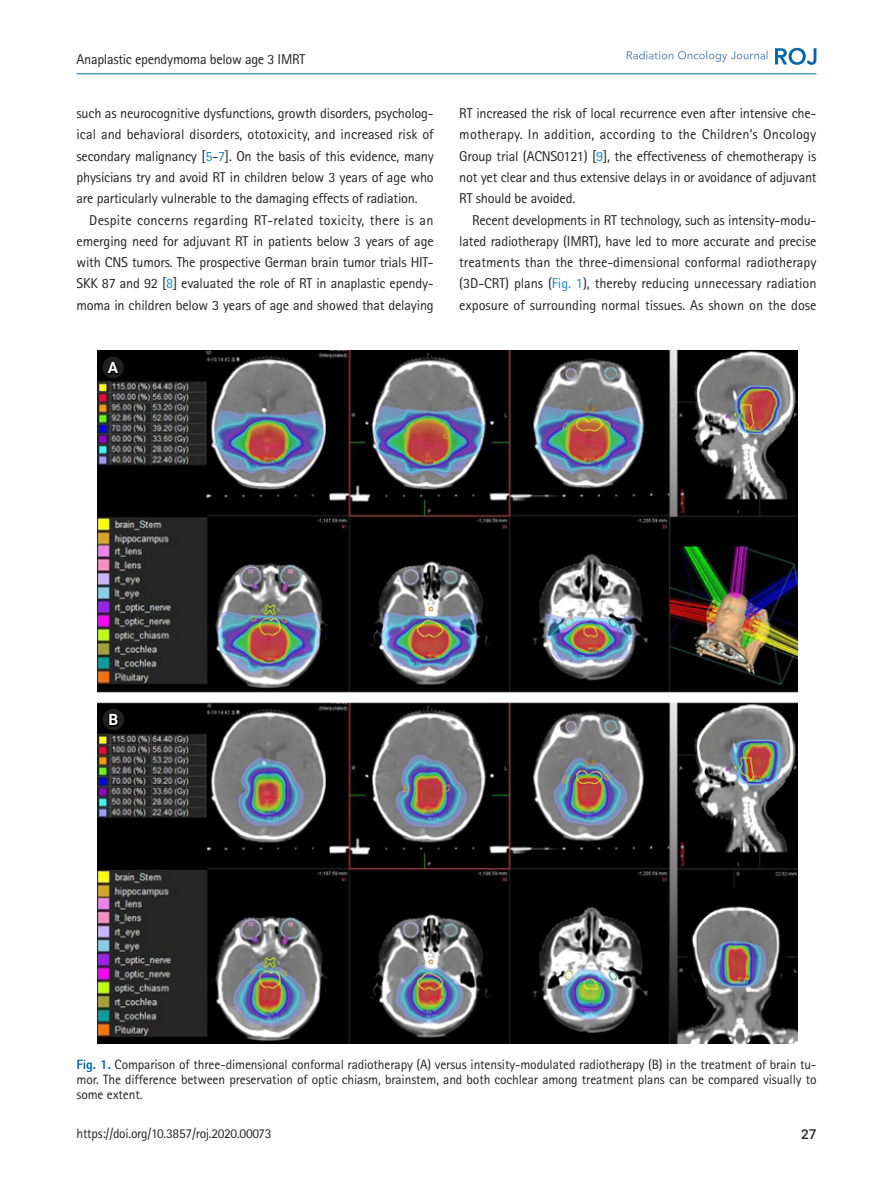
<style>
.page{position:relative;width:893px;height:1191px;background:#fff}
.page>*{position:absolute;margin:0;border:0;box-sizing:border-box;transform-origin:0 0}
.t1{font:700 15.6px "Roboto";color:#fff}
.body{font:14.25px/21.3px "Rotis Sans Serif Std";letter-spacing:-.015em;color:#231f20;text-align:justify}
.fig-caption{font:13.5px/15px "Rotis Sans Serif Std";letter-spacing:-.01em;color:#231f20;text-align:justify}
.t2{font:500 13.5px "Roboto";color:#231f20}
.s1{color:#0b88de}
.s2{font-weight:800;color:#0166ac}
</style>
<div class="page">
<img style="left:97px;top:351px;width:700px;height:692px">
<div style="left:102px;top:357px;width:22px;height:21px;background:#231f20;border-radius:50%"></div>
<svg style="left:105px;top:361px;width:16px;height:15px"></svg>
<div style="left:103px;top:708px;width:21px;height:22px;background:#231f20;border-radius:50%"></div>
<svg style="left:108px;top:713px;width:11px;height:14px"></svg>
<hr style="left:77px;top:73px;width:739px;height:1px;background:#0166ac">
<svg style="left:775px;top:48px;width:41px;height:17px"></svg>
<svg style="left:627px;top:51px;width:141px;height:11px"></svg>
<p class="body" style="left:77px;top:48px;width:230px">Anaplastic ependymoma below age 3 IMRT</p>
<p class="body" style="left:77px;top:103px;width:359px">such as neurocognitive dysfunctions, growth disorders, psycholog&shy;ical and behavioral disorders, ototoxicity, and increased risk of secondary malignancy [<span class="s1">5</span>-<span class="s1">7</span>]. On the basis of this evidence, many physicians try and avoid RT in children below 3 years of age who are particularly vulnerable to the damaging effects of radiation.</p>
<p class="body" style="left:77px;top:209px;width:359px;text-indent:13px">Despite concerns regarding RT-related toxicity, there is an emerging need for adjuvant RT in patients below 3 years of age with CNS tumors. The prospective German brain tumor trials HIT-SKK 87 and 92 [<span class="s1">8</span>] evaluated the role of RT in anaplastic ependy&shy;moma in children below 3 years of age and showed that delaying</p>
<p class="t1" style="left:108px;top:357px;width:12px">A</p>
<p class="body" style="left:459px;top:103px;width:359px">RT increased the risk of local recurrence even after intensive che&shy;motherapy. In addition, according to the Children’s Oncology Group trial (ACNS0121) [<span class="s1">9</span>], the effectiveness of chemotherapy is not yet clear and thus extensive delays in or avoidance of adjuvant RT should be avoided.</p>
<p class="body" style="left:459px;top:209px;width:359px;text-indent:13px">Recent developments in RT technology, such as intensity-modu&shy;lated radiotherapy (IMRT), have led to more accurate and precise treatments than the three-dimensional conformal radiotherapy (3D-CRT) plans (<span class="s1">Fig. 1</span>), thereby reducing unnecessary radiation exposure of surrounding normal tissues. As shown on the dose</p>
<p class="t1" style="left:108px;top:709px;width:11px">B</p>
<p class="fig-caption" style="left:77px;top:1056px;width:741px"><span class="s2">Fig. 1.</span> Comparison of three-dimensional conformal radiotherapy (A) versus intensity-modulated radiotherapy (B) in the treatment of brain tu&shy;mor. The difference between preservation of optic chiasm, brainstem, and both cochlear among treatment plans can be compared visually to some extent.</p>
<p class="fig-caption" style="left:77px;top:1126px;width:196px">https://doi.org/10.3857/roj.2020.00073</p>
<p class="t2" style="left:801px;top:1124px;width:17px">27</p>
</div>
